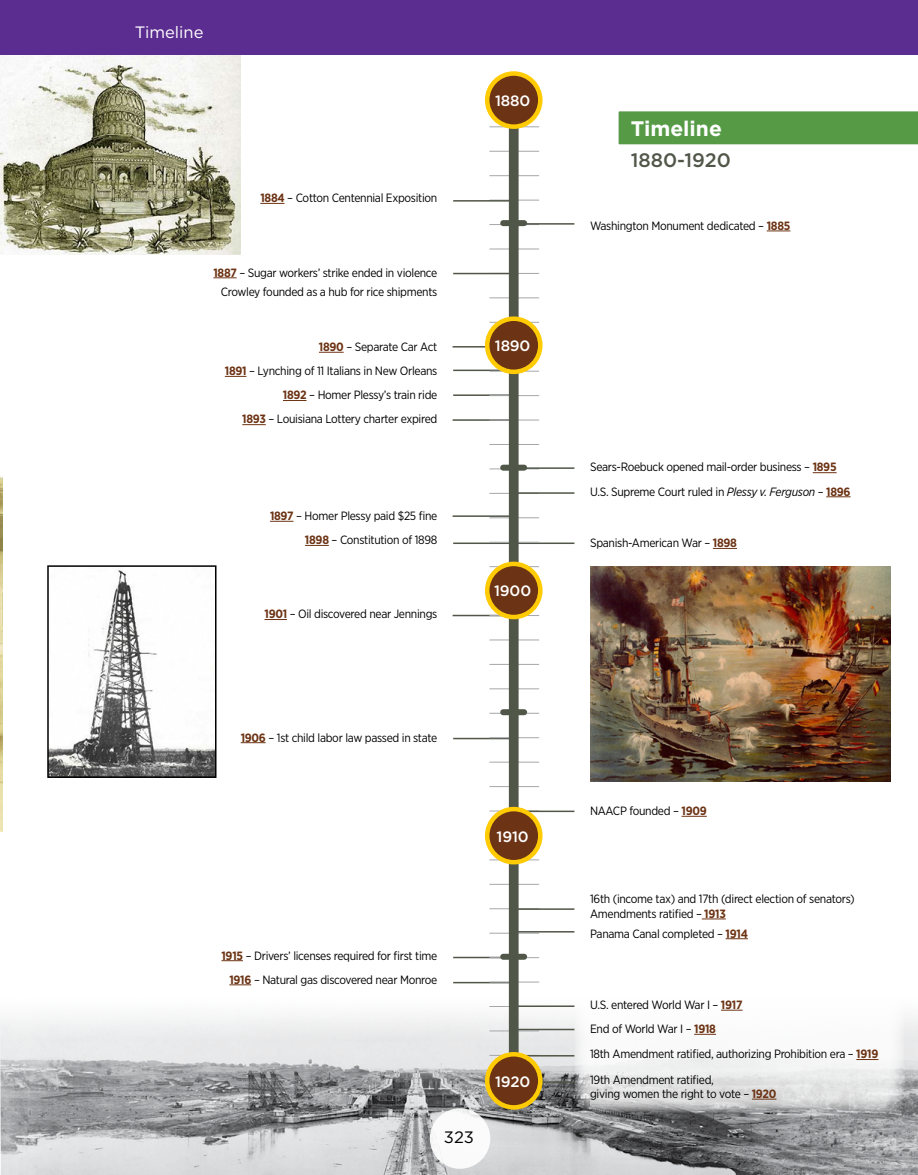
<style>
.page{position:relative;width:918px;height:1175px;background:#fff}
.page>*{position:absolute;margin:0;border:0;box-sizing:border-box;transform-origin:0 0}
.t1{font:700 21px "Gotham";color:#fff}
.t2{font:500 19.5px "Gotham";color:#505648}
.t3{font:16.5px "Gotham";color:#fff}
.t4{font:16.5px "Gotham";color:#000}
.t5{font:500 15px "Gotham";letter-spacing:-.01em;color:#fff}
.t6{font:12px/24.2px "Gotham Narrow";letter-spacing:-.025em;color:#000;text-align:right}
.s1{font-weight:700;color:#6c3314}
.s2{font-style:italic}
</style>
<div class="page">
<img style="left:0;top:988px;width:918px;height:186px">
<svg style="left:574px;top:961px;width:331px;height:151px"></svg>
<hr style="left:453px;top:346px;width:61px;height:1px;background:#505648">
<hr style="left:453px;top:369px;width:61px;height:2px;background:#505648">
<hr style="left:453px;top:394px;width:61px;height:2px;background:#505648">
<hr style="left:453px;top:419px;width:61px;height:2px;background:#505648">
<hr style="left:453px;top:515px;width:61px;height:2px;background:#505648">
<hr style="left:453px;top:542px;width:121px;height:2px;background:#505648">
<hr style="left:453px;top:615px;width:61px;height:1px;background:#505648">
<hr style="left:453px;top:737px;width:61px;height:2px;background:#505648">
<hr style="left:453px;top:981px;width:61px;height:2px;background:#505648">
<hr style="left:453px;top:956px;width:61px;height:2px;background:#505648">
<div style="left:618px;top:111px;width:300px;height:34px;background:#569a46"></div>
<svg style="left:260px;top:203px;width:25px;height:1px"></svg>
<svg style="left:213px;top:277px;width:24px;height:1px"></svg>
<svg style="left:319px;top:352px;width:25px;height:1px"></svg>
<svg style="left:225px;top:376px;width:21px;height:1px"></svg>
<svg style="left:283px;top:400px;width:23px;height:1px"></svg>
<svg style="left:242px;top:424px;width:24px;height:1px"></svg>
<svg style="left:270px;top:521px;width:23px;height:1px"></svg>
<svg style="left:305px;top:545px;width:24px;height:1px"></svg>
<svg style="left:265px;top:619px;width:22px;height:1px"></svg>
<svg style="left:241px;top:742px;width:25px;height:1px"></svg>
<svg style="left:221px;top:960px;width:22px;height:1px"></svg>
<svg style="left:229px;top:984px;width:22px;height:1px"></svg>
<svg style="left:241px;top:54px;width:677px;height:1px"></svg>
<svg style="left:767px;top:231px;width:23px;height:1px"></svg>
<svg style="left:813px;top:472px;width:24px;height:1px"></svg>
<svg style="left:826px;top:496px;width:25px;height:1px"></svg>
<svg style="left:713px;top:548px;width:24px;height:1px"></svg>
<svg style="left:682px;top:816px;width:25px;height:1px"></svg>
<svg style="left:702px;top:918px;width:24px;height:1px"></svg>
<svg style="left:726px;top:938px;width:22px;height:1px"></svg>
<svg style="left:721px;top:1009px;width:22px;height:1px"></svg>
<svg style="left:694px;top:1034px;width:22px;height:1px"></svg>
<svg style="left:856px;top:1059px;width:22px;height:1px"></svg>
<svg style="left:752px;top:1098px;width:24px;height:1px"></svg>
<img style="left:0;top:476px;width:2px;height:355px">
<hr style="left:489px;top:127px;width:50px;height:1px;background:#a5a7aa">
<hr style="left:489px;top:151px;width:50px;height:1px;background:#a5a7aa">
<hr style="left:489px;top:175px;width:50px;height:1px;background:#a5a7aa">
<hr style="left:489px;top:200px;width:50px;height:1px;background:#a5a7aa">
<hr style="left:489px;top:224px;width:50px;height:1px;background:#a5a7aa">
<hr style="left:489px;top:249px;width:50px;height:1px;background:#a5a7aa">
<hr style="left:489px;top:273px;width:50px;height:1px;background:#a5a7aa">
<hr style="left:489px;top:297px;width:50px;height:1px;background:#a5a7aa">
<hr style="left:489px;top:322px;width:50px;height:1px;background:#a5a7aa">
<hr style="left:489px;top:371px;width:50px;height:1px;background:#a5a7aa">
<hr style="left:489px;top:395px;width:50px;height:1px;background:#a5a7aa">
<hr style="left:489px;top:420px;width:50px;height:1px;background:#a5a7aa">
<hr style="left:489px;top:444px;width:50px;height:1px;background:#a5a7aa">
<hr style="left:489px;top:468px;width:50px;height:1px;background:#a5a7aa">
<hr style="left:489px;top:493px;width:50px;height:1px;background:#a5a7aa">
<hr style="left:489px;top:517px;width:50px;height:1px;background:#a5a7aa">
<hr style="left:489px;top:542px;width:50px;height:1px;background:#a5a7aa">
<hr style="left:489px;top:566px;width:50px;height:1px;background:#a5a7aa">
<hr style="left:489px;top:615px;width:50px;height:1px;background:#a5a7aa">
<hr style="left:489px;top:639px;width:50px;height:1px;background:#a5a7aa">
<hr style="left:489px;top:664px;width:50px;height:1px;background:#a5a7aa">
<hr style="left:489px;top:688px;width:50px;height:1px;background:#a5a7aa">
<hr style="left:489px;top:713px;width:50px;height:1px;background:#a5a7aa">
<hr style="left:489px;top:737px;width:50px;height:1px;background:#a5a7aa">
<hr style="left:489px;top:762px;width:50px;height:1px;background:#a5a7aa">
<hr style="left:489px;top:786px;width:50px;height:1px;background:#a5a7aa">
<hr style="left:489px;top:810px;width:50px;height:1px;background:#a5a7aa">
<hr style="left:489px;top:859px;width:50px;height:1px;background:#a5a7aa">
<hr style="left:489px;top:884px;width:50px;height:1px;background:#a5a7aa">
<hr style="left:489px;top:908px;width:50px;height:1px;background:#a5a7aa">
<hr style="left:489px;top:933px;width:50px;height:1px;background:#a5a7aa">
<hr style="left:489px;top:957px;width:50px;height:1px;background:#a5a7aa">
<hr style="left:489px;top:981px;width:50px;height:1px;background:#a5a7aa">
<hr style="left:489px;top:1006px;width:50px;height:1px;background:#a5a7aa">
<hr style="left:489px;top:1030px;width:50px;height:1px;background:#a5a7aa">
<hr style="left:489px;top:1055px;width:50px;height:1px;background:#a5a7aa">
<hr style="left:514px;top:908px;width:60px;height:1px;background:#505648">
<hr style="left:514px;top:810px;width:60px;height:2px;background:#505648">
<hr style="left:514px;top:467px;width:60px;height:2px;background:#505648">
<hr style="left:514px;top:492px;width:60px;height:2px;background:#505648">
<hr style="left:514px;top:223px;width:60px;height:2px;background:#505648">
<hr style="left:453px;top:200px;width:61px;height:2px;background:#505648">
<hr style="left:453px;top:273px;width:61px;height:1px;background:#505648">
<hr style="left:514px;top:931px;width:60px;height:1px;background:#505648">
<hr style="left:514px;top:1005px;width:60px;height:2px;background:#505648">
<hr style="left:514px;top:1028px;width:60px;height:2px;background:#505648">
<hr style="left:514px;top:1055px;width:60px;height:1px;background:#505648">
<hr style="left:514px;top:1081px;width:61px;height:1px;background:#505648">
<div style="left:509px;top:113px;width:10px;height:956px;background:#505648;border-radius:5px"></div>
<div style="left:503px;top:220px;width:21px;height:6px;background:#505648"></div>
<div style="left:503px;top:464px;width:21px;height:6px;background:#505648"></div>
<div style="left:503px;top:709px;width:21px;height:6px;background:#505648"></div>
<div style="left:503px;top:953px;width:21px;height:6px;background:#505648"></div>
<div style="left:487px;top:73px;width:53px;height:54px;background:#6c3314;border-radius:50%"></div>
<div style="left:485px;top:71px;width:58px;height:58px;border:4px solid #ffcb05;border-radius:50%"></div>
<div style="left:487px;top:319px;width:53px;height:53px;background:#6c3314;border-radius:50%"></div>
<div style="left:485px;top:316px;width:58px;height:58px;border:4px solid #ffcb05;border-radius:50%"></div>
<div style="left:487px;top:564px;width:53px;height:53px;background:#6c3314;border-radius:50%"></div>
<div style="left:485px;top:561px;width:58px;height:58px;border:4px solid #ffcb05;border-radius:50%"></div>
<div style="left:487px;top:809px;width:53px;height:53px;background:#6c3314;border-radius:50%"></div>
<div style="left:485px;top:807px;width:58px;height:57px;border:4px solid #ffcb05;border-radius:50%"></div>
<div style="left:487px;top:1054px;width:53px;height:53px;background:#6c3314;border-radius:50%"></div>
<div style="left:485px;top:1052px;width:58px;height:57px;border:4px solid #ffcb05;border-radius:50%"></div>
<img style="left:0;top:54px;width:241px;height:201px">
<img style="left:50px;top:570px;width:164px;height:205px">
<div style="left:47px;top:565px;width:170px;height:213px;border:2px solid #000"></div>
<img style="left:590px;top:566px;width:300px;height:215px">
<div style="left:0;top:0;width:918px;height:54px;background:#5c2d91"></div>
<div style="left:430px;top:1108px;width:60px;height:60px;background:#fff;border-radius:50%"></div>
<h3 class="t3" style="left:135px;top:22px;width:70px">Timeline</h3>
<p class="t6" style="left:260px;top:186px;width:179px"><span class="s1">1884</span> – Cotton Centennial Exposition</p>
<p class="t6" style="left:213px;top:262px;width:225px;line-height:19.8px"><span class="s1">1887</span> – Sugar workers’ strike ended in violence<br>Crowley founded as a hub for rice shipments</p>
<p class="t6" style="left:225px;top:334px;width:214px"><span class="s1">1890</span> – Separate Car Act<br><span class="s1">1891</span> – Lynching of 11 Italians in New Orleans <span class="s1">1892</span> – Homer Plessy’s train ride<br><span class="s1">1893</span> – Louisiana Lottery charter expired</p>
<p class="t6" style="left:270px;top:503px;width:169px"><span class="s1">1897</span> – Homer Plessy paid $25 fine<br><span class="s1">1898</span> – Constitution of 1898</p>
<p class="t6" style="left:264px;top:602px;width:174px"><span class="s1">1901</span> – Oil discovered near Jennings</p>
<p class="t5" style="left:495px;top:91px;width:37px">1880</p>
<p class="t5" style="left:495px;top:336px;width:37px">1890</p>
<p class="t5" style="left:494px;top:581px;width:39px">1900</p>
<p class="t6" style="left:241px;top:725px;width:198px"><span class="s1">1906</span> – 1st child labor law passed in state</p>
<p class="t5" style="left:497px;top:826px;width:34px">1910</p>
<p class="t6" style="left:221px;top:943px;width:217px"><span class="s1">1915</span> – Drivers’ licenses required for first time<br><span class="s1">1916</span> – Natural gas discovered near Monroe</p>
<h3 class="t4" style="left:444px;top:1126px;width:32px">323</h3>
<p class="t5" style="left:495px;top:1071px;width:37px">1920</p>
<h1 class="t1" style="left:631px;top:115px;width:93px">Timeline</h1>
<h2 class="t2" style="left:631px;top:147px;width:102px">1880-1920</h2>
<p class="t6" style="left:590px;top:213px;width:202px">Washington Monument dedicated – <span class="s1">1885</span></p>
<p class="t6" style="left:590px;top:455px;width:262px;text-align:left">Sears-Roebuck opened mail-order business – <span class="s1">1895<br></span>U.S. Supreme Court ruled in <span class="s2">Plessy v. Ferguson</span> – <span class="s1">1896</span></p>
<p class="t6" style="left:590px;top:530px;width:148px">Spanish-American War – <span class="s1">1898</span></p>
<p class="t6" style="left:590px;top:798px;width:118px">NAACP founded – <span class="s1">1909</span></p>
<p class="t6" style="left:590px;top:891px;width:266px;line-height:14.4px;text-align:left">16th (income tax) and 17th (direct election of senators)<br>Amendments ratified – <span class="s1">1913</span></p>
<p class="t6" style="left:590px;top:921px;width:159px">Panama Canal completed – <span class="s1">1914</span></p>
<p class="t6" style="left:590px;top:992px;width:290px;line-height:24.9px;text-align:left">U.S. entered World War I – <span class="s1">1917<br></span>End of World War I – <span class="s1">1918<br></span>18th Amendment ratified, authorizing Prohibition era – <span class="s1">1919<br></span>19th Amendment ratified,</p>
<p class="t6" style="left:590px;top:1081px;width:188px">giving women the right to vote – <span class="s1">1920</span></p>
</div>
